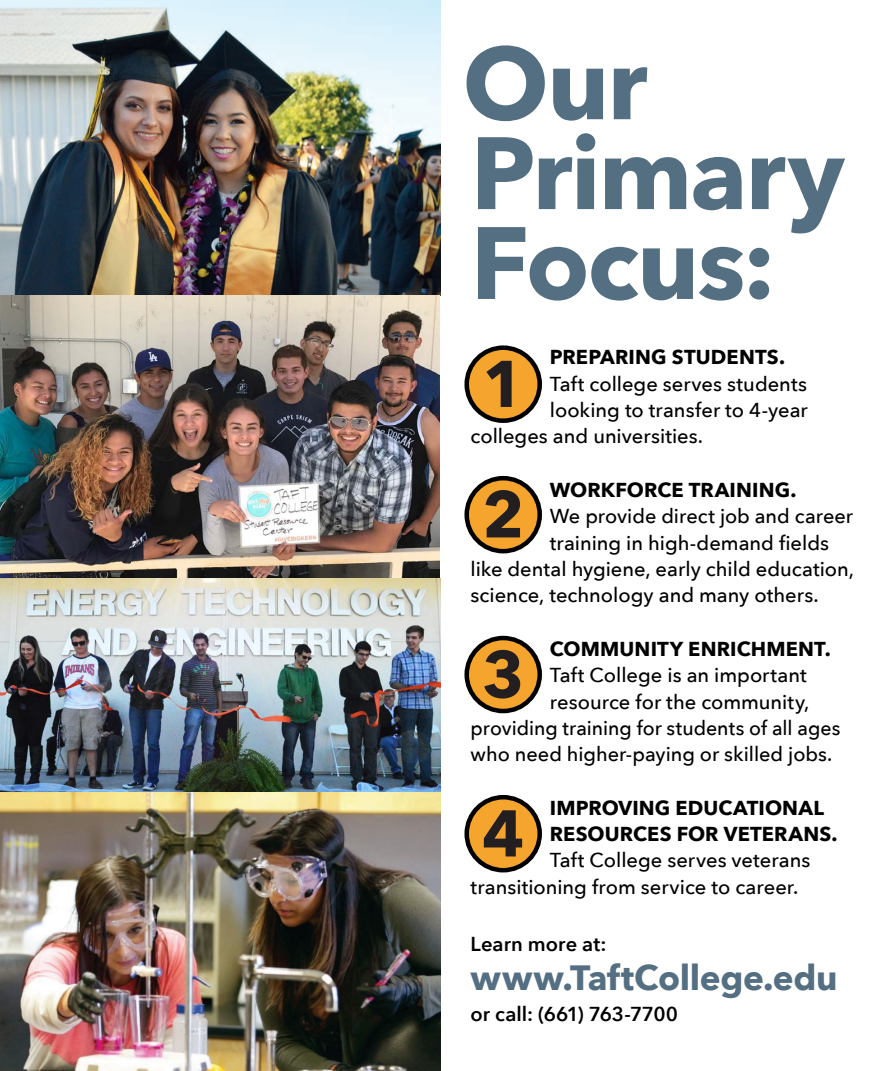
<style>
.page{position:relative;width:882px;height:1071px;background:#fff}
.page>*{position:absolute;margin:0;border:0;box-sizing:border-box;transform-origin:0 0}
.t1{font:700 101.5px/90px "Avenir Next";letter-spacing:-.02em;color:#546e82}
.t2{font:700 65.27px "Avenir Next";color:#231f20}
.t3{font:700 35px "Avenir Next";letter-spacing:-.01em;color:#546e82}
.t4{font:500 20.12px "Avenir Next";color:#000}
.t5{font:700 20.12px "Avenir Next";letter-spacing:.005em;color:#000}
.t6{font:600 20.12px "Avenir Next";color:#000}
</style>
<div class="page">
<hr style="left:881px;top:0;width:1px;height:165px;background:#f5a52d">
<img style="left:0;top:792px;width:441px;height:279px">
<div style="left:467px;top:478px;width:73px;height:73px;background:#f5a52d;border-radius:50%"></div>
<div style="left:464px;top:476px;width:78px;height:77px;border:5px solid #000;border-radius:50%"></div>
<div style="left:467px;top:638px;width:73px;height:73px;background:#f5a52d;border-radius:50%"></div>
<div style="left:464px;top:636px;width:78px;height:77px;border:5px solid #000;border-radius:50%"></div>
<div style="left:467px;top:797px;width:73px;height:73px;background:#f5a52d;border-radius:50%"></div>
<div style="left:464px;top:795px;width:78px;height:77px;border:5px solid #000;border-radius:50%"></div>
<div style="left:467px;top:348px;width:73px;height:73px;background:#f5a52d;border-radius:50%"></div>
<div style="left:464px;top:345px;width:78px;height:78px;border:5px solid #000;border-radius:50%"></div>
<img style="left:0;top:0;width:441px;height:295px">
<img style="left:0;top:295px;width:439px;height:284px">
<img style="left:0;top:579px;width:441px;height:213px">
<p class="t1" style="left:462px;top:37px;width:384px">Our<br>Primary<br>Focus:</p>
<p class="t5" style="left:550px;top:340px;width:237px">PREPARING STUDENTS.</p>
<p class="t4" style="left:550px;top:366px;width:259px">Taft college serves students</p>
<p class="t4" style="left:550px;top:393px;width:259px">looking to transfer to 4-year</p>
<p class="t4" style="left:471px;top:419px;width:234px">colleges and universities.</p>
<p class="t5" style="left:550px;top:473px;width:248px">WORKFORCE TRAINING.</p>
<p class="t4" style="left:550px;top:499px;width:305px">We provide direct job and career</p>
<p class="t4" style="left:550px;top:525px;width:281px">training in high-demand fields</p>
<p class="t4" style="left:471px;top:552px;width:385px">like dental hygiene, early child education,</p>
<p class="t4" style="left:471px;top:578px;width:350px">science, technology and many others.</p>
<p class="t5" style="left:550px;top:632px;width:282px">COMMUNITY ENRICHMENT.</p>
<p class="t4" style="left:550px;top:658px;width:258px">Taft College is an important</p>
<p class="t4" style="left:550px;top:684px;width:261px">resource for the community,</p>
<p class="t4" style="left:471px;top:711px;width:371px">providing training for students of all ages</p>
<p class="t4" style="left:471px;top:737px;width:363px">who need higher-paying or skilled jobs.</p>
<p class="t5" style="left:550px;top:791px;width:276px">IMPROVING EDUCATIONAL</p>
<p class="t5" style="left:550px;top:817px;width:289px">RESOURCES FOR VETERANS.</p>
<p class="t4" style="left:550px;top:843px;width:262px">Taft College serves veterans</p>
<p class="t4" style="left:471px;top:870px;width:329px">transitioning from service to career.</p>
<p class="t6" style="left:471px;top:927px;width:137px">Learn more at:</p>
<p class="t3" style="left:471px;top:947px;width:369px">www.TaftCollege.edu</p>
<p class="t6" style="left:471px;top:997px;width:209px">or call: (661) 763-7700</p>
<p class="t2" style="left:482px;top:328px;width:44px">1</p>
<p class="t2" style="left:482px;top:458px;width:44px">2</p>
<p class="t2" style="left:482px;top:618px;width:44px">3</p>
<p class="t2" style="left:482px;top:777px;width:44px">4</p>
</div>
